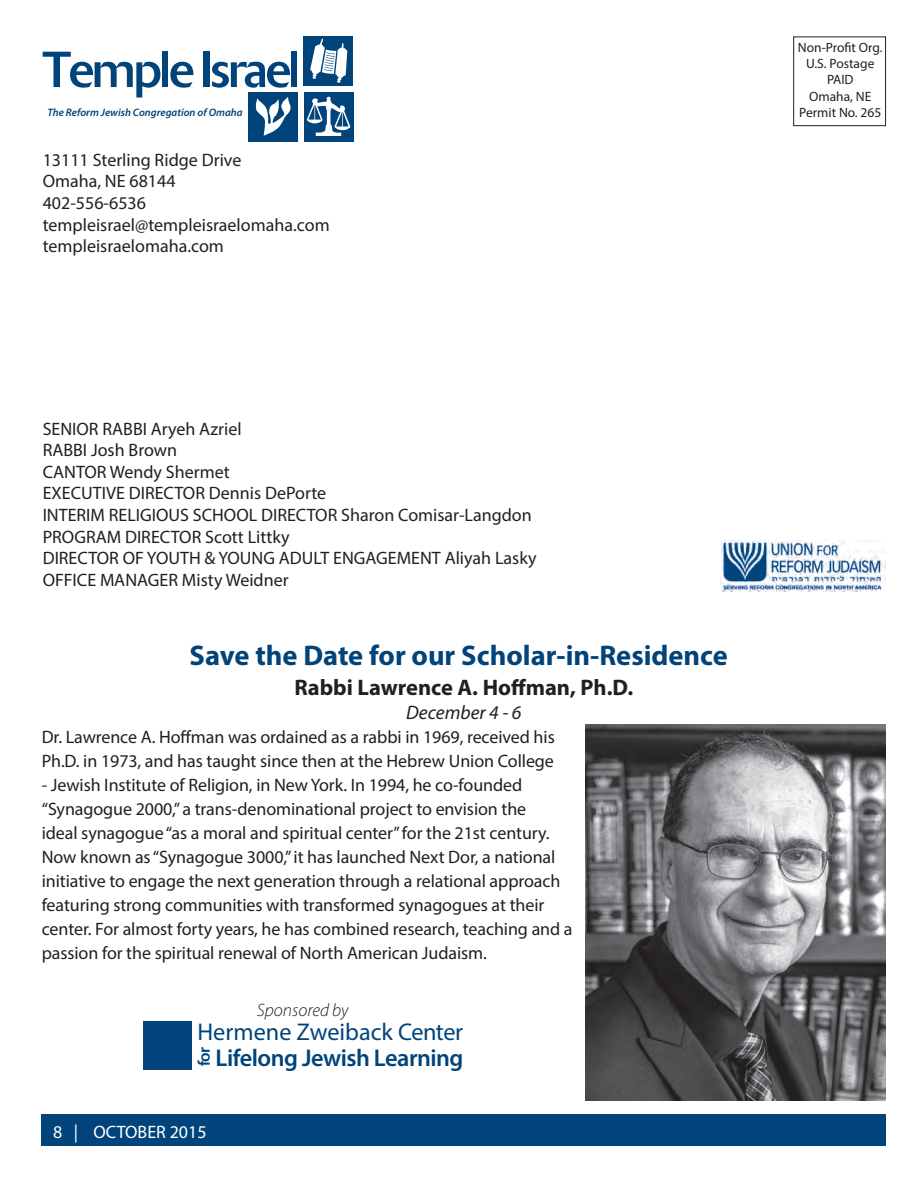
<style>
.page{position:relative;width:918px;height:1188px;background:#fff}
.page>*{position:absolute;margin:0;border:0;box-sizing:border-box;transform-origin:0 0}
.t1{font:50.1px "Delta";letter-spacing:-.04em;color:#00447b}
.t2{font:700 28.5px "Myriad Pro";color:#00447b}
.t3{font:600 24.3px "Myriad Pro";letter-spacing:-.02em;color:#00447b}
.t4{font:24.3px "Myriad Pro";color:#00447b}
.t5{font:700 22.5px "Myriad Pro";color:#231f20}
.t6{font:italic 19.5px "Myriad Pro";color:#231f20}
.t7{font:18px/21.6px "Myriad Pro";letter-spacing:-.005em;color:#231f20}
.t8{font:18px "Myriad Pro";color:#fff}
.t9{font:italic 300 18px "Myriad Pro";color:#231f20}
.t10{font:600 16.95px "Myriad Pro";color:#00447b}
.t11{font:13.5px/16.2px "Myriad Pro";color:#231f20;text-align:center}
.t12{font:italic 600 10.8px "Myriad Pro";color:#00447b}
.s1{font-style:inherit}
</style>
<div class="page">
<div style="left:42px;top:1114px;width:844px;height:32px;background:#00447b"></div>
<div style="left:304px;top:36px;width:49px;height:50px;background:#00447b"></div>
<svg style="left:310px;top:38px;width:37px;height:45px"></svg>
<div style="left:304px;top:92px;width:49px;height:49px;background:#00447b"></div>
<svg style="left:306px;top:96px;width:45px;height:40px"></svg>
<div style="left:248px;top:92px;width:50px;height:49px;background:#00447b"></div>
<svg style="left:255px;top:97px;width:36px;height:39px"></svg>
<div style="left:793px;top:37px;width:93px;height:89px;border:1px solid #231f20"></div>
<img style="left:721px;top:540px;width:165px;height:52px">
<img style="left:586px;top:725px;width:300px;height:375px">
<div style="left:143px;top:1021px;width:48px;height:48px;background:#00447b"></div>
<h1 class="t1" style="left:43px;top:40px;width:259px">Temple Israel</h1>
<p class="t12" style="left:47px;top:105px;width:197px">The Reform Jewish Congregation of Omaha</p>
<p class="t7" style="left:43px;top:149px;width:289px">13111 Sterling Ridge Drive<br>Omaha, NE 68144<br>402-556-6536 templeisrael@templeisraelomaha.com templeisraelomaha.com</p>
<p class="t7" style="left:43px;top:418px;width:495px">SENIOR RABBI Aryeh Azriel<br><span class="s1">RABBI</span> Josh Brown<br>CANTOR Wendy Shermet<br>EXECUTIVE DIRECTOR Dennis DePorte<br>INTERIM RELIGIOUS SCHOOL DIRECTOR Sharon Comisar-Langdon PROGRAM DIRECTOR Scott Littky<br>DIRECTOR OF YOUTH &amp; YOUNG ADULT ENGAGEMENT Aliyah Lasky OFFICE MANAGER Misty Weidner</p>
<h2 class="t2" style="left:190px;top:637px;width:540px">Save the Date for our Scholar-in-Residence</h2>
<p class="t5" style="left:294px;top:673px;width:340px">Rabbi Lawrence A. Hoffman, Ph.D.</p>
<p class="t6" style="left:406px;top:700px;width:117px">December 4 - 6</p>
<p class="t7" style="left:42px;top:725px;width:515px;line-height:24px">Dr. Lawrence A. Hoffman was ordained as a rabbi in 1969, received his<br>Ph.D. in 1973, and has taught since then at the Hebrew Union College</p>
<p class="t7" style="left:42px;top:773px;width:532px;line-height:24px">- Jewish Institute of Religion, in New York. In 1994, he co-founded “Synagogue 2000,” a trans-denominational project to envision the<br>ideal synagogue “as a moral and spiritual center” for the 21st century.<br>Now known as “Synagogue 3000,” it has launched Next Dor, a national initiative to engage the next generation through a relational approach featuring strong communities with transformed synagogues at their center. For almost forty years, he has combined research, teaching and a passion for the spiritual renewal of North American Judaism.</p>
<p class="t9" style="left:257px;top:999px;width:93px">Sponsored by</p>
<h3 class="t4" style="left:198px;top:1017px;width:267px">Hermene Zweiback Center</h3>
<p class="t10" style="left:193px;top:1066px;width:21px;rotate:-90deg">for</p>
<h3 class="t3" style="left:216px;top:1042px;width:249px">Lifelong Jewish Learning</h3>
<p class="t8" style="left:53px;top:1121px;width:155px">8 | OCTOBER 2015</p>
<p class="t11" style="left:798px;top:39px;width:86px">Non-Profit Org.<br>U.S. Postage<br>PAID<br>Omaha, NE<br>Permit No. 265</p>
</div>
